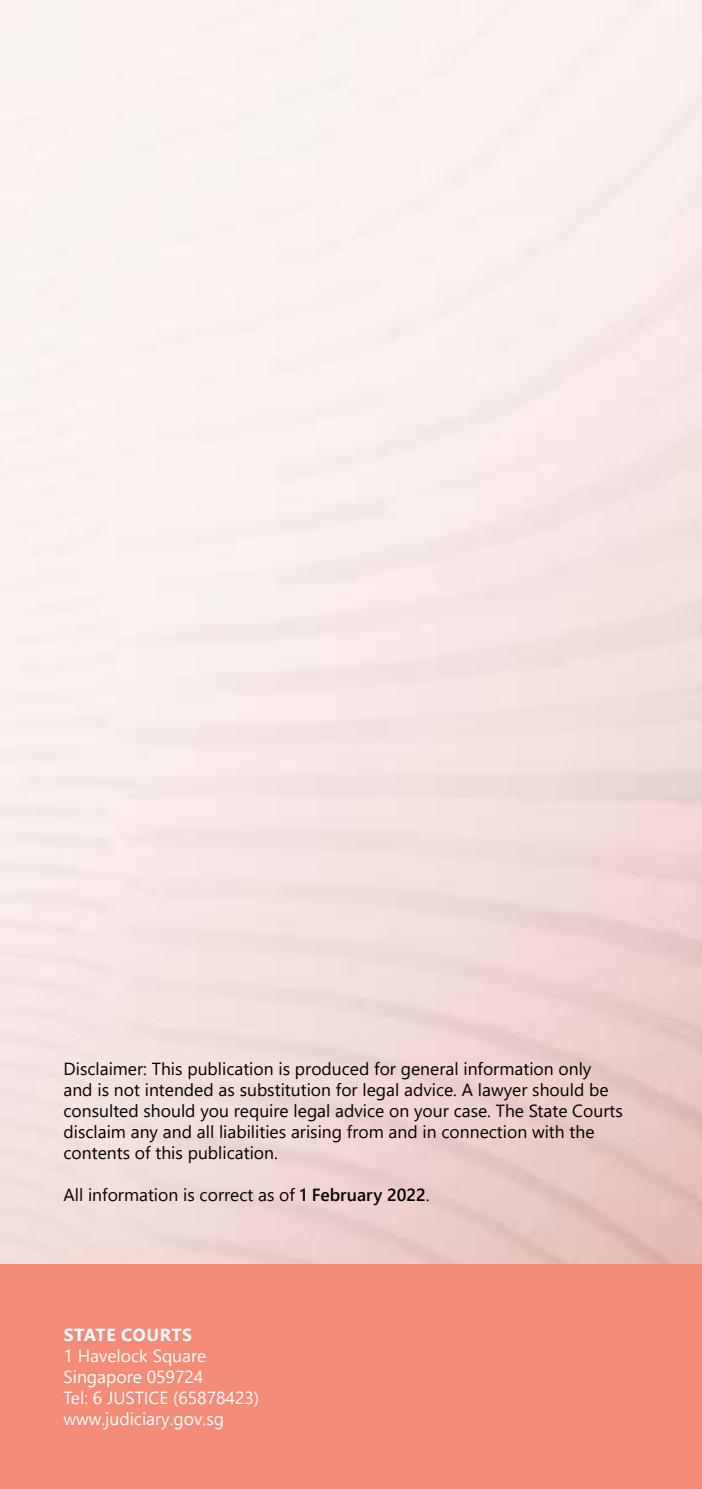
<style>
.page{position:relative;width:702px;height:1489px;background:#fff}
.page>*{position:absolute;margin:0;border:0;box-sizing:border-box;transform-origin:0 0}
.t1{font:17.5px/21px "Segoe UI";color:#000}
.t2{font:17.5px/21px "Segoe UI";color:#fff}
.t3{font:700 17.5px "Segoe UI";letter-spacing:.035em;color:#fff}
.s1{font-weight:600}
</style>
<div class="page">
<div style="left:1px;top:1264px;width:701px;height:224px;background:#f58b79"></div>
<p class="t1" style="left:63px;top:1056px;width:560px">Disclaimer: This publication is produced for general information only and is not intended as substitution for legal advice. A lawyer should be consulted should you require legal advice on your case. The State Courts disclaim any and all liabilities arising from and in connection with the contents of this publication.</p>
<p class="t1" style="left:63px;top:1182px;width:368px">All information is correct as of <span class="s1">1 February 2022</span>.</p>
<p class="t3" style="left:64px;top:1318px;width:130px">STATE COURTS</p>
<p class="t2" style="left:63px;top:1343px;width:197px">1 Havelock Square<br>Singapore 059724<br>Tel: 6 JUSTICE (65878423) www.judiciary.gov.sg</p>
</div>
